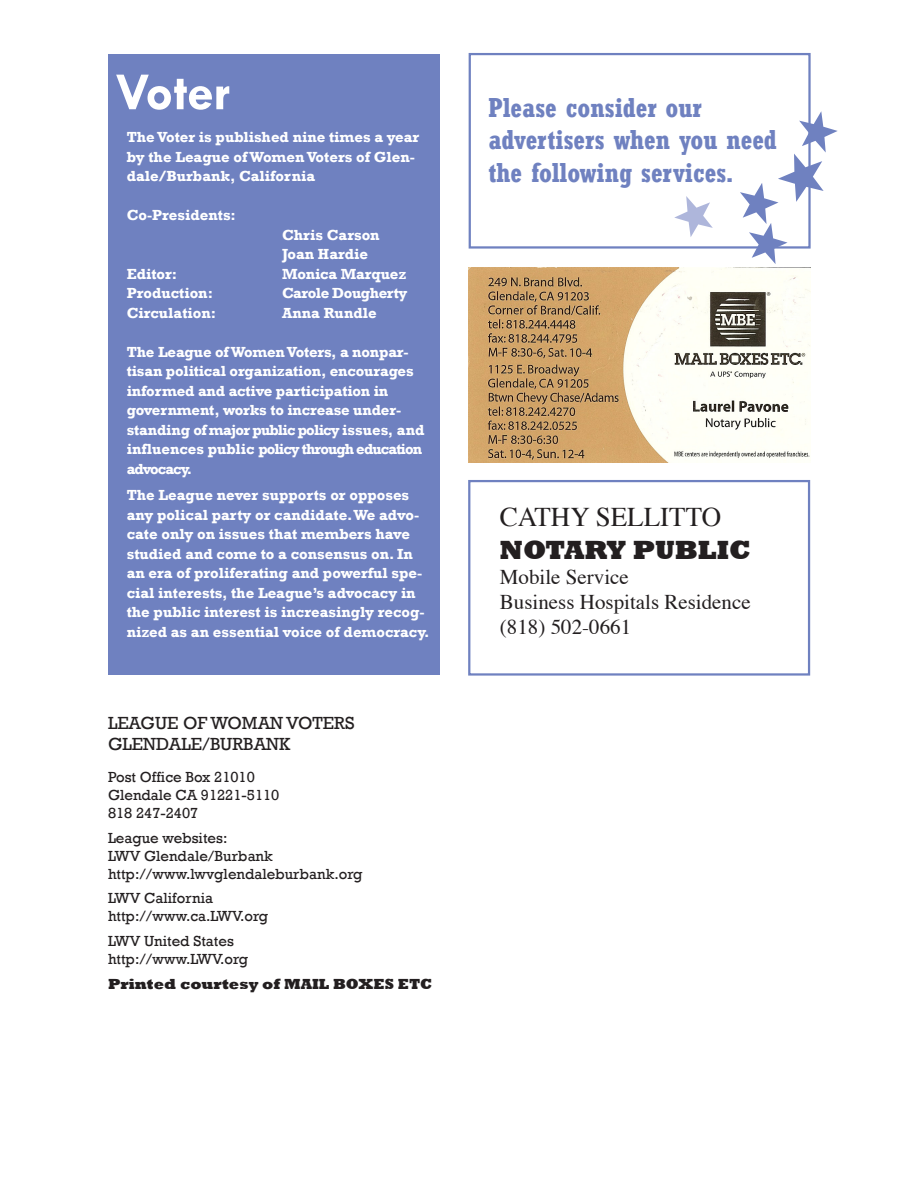
<style>
.page{position:relative;width:918px;height:1188px;background:#fff}
.page>*{position:absolute;margin:0;border:0;box-sizing:border-box;transform-origin:0 0}
.t1{font:700 54px "Tw Cen";color:#fff}
.t2{font:700 condensed 27px/32.4px "Rockwell";color:#6f81c0}
.t3{font:27px "Times";color:#231f20}
.t4{font:800 27px "Rockwell";color:#231f20}
.t5{font:21px "Times";color:#231f20}
.t6{font:18px "Rockwell";color:#231f20}
.t7{font:700 15px/19.5px "Rockwell";color:#fff}
.t8{font:15px "Rockwell";color:#231f20}
.t9{font:800 15px "Rockwell";color:#231f20}
.t10{font:700 15px "Rockwell";letter-spacing:-.03em;color:#fff}
</style>
<div class="page">
<div style="left:108px;top:55px;width:331px;height:620px;background:#6f81c0"></div>
<svg style="left:674px;top:196px;width:39px;height:41px"></svg>
<svg style="left:740px;top:111px;width:98px;height:153px"></svg>
<div style="left:468px;top:480px;width:342px;height:196px;border:2px solid #6f81c0"></div>
<img style="left:468px;top:268px;width:342px;height:195px">
<div style="left:469px;top:53px;width:342px;height:196px;border:2px solid #6f81c0"></div>
<p class="t1" style="left:116px;top:60px;width:116px">Voter</p>
<p class="t7" style="left:127px;top:128px;width:294px">The Voter is published nine times a year by the League of Women Voters of Glen&shy;dale/Burbank, California</p>
<p class="t7" style="left:127px;top:206px;width:111px">Co-Presidents:</p>
<p class="t7" style="left:282px;top:226px;width:99px">Chris Carson</p>
<p class="t7" style="left:282px;top:245px;width:88px">Joan Hardie</p>
<p class="t7" style="left:127px;top:265px;width:52px">Editor:</p>
<p class="t7" style="left:282px;top:265px;width:126px">Monica Marquez</p>
<p class="t7" style="left:127px;top:284px;width:88px">Production:</p>
<p class="t10" style="left:282px;top:284px;width:127px">Carole Dougherty</p>
<p class="t7" style="left:127px;top:304px;width:91px">Circulation:</p>
<p class="t7" style="left:282px;top:304px;width:96px">Anna Rundle</p>
<p class="t7" style="left:127px;top:343px;width:299px">The League of Women Voters, a nonpar&shy;tisan political organization, encourages informed and active participation in government, works to increase under&shy;standing of major public policy issues, and influences public policy through education advocacy.</p>
<p class="t7" style="left:127px;top:486px;width:304px">The League never supports or opposes any polical party or candidate. We advo&shy;cate only on issues that members have studied and come to a consensus on. In an era of proliferating and powerful spe&shy;cial interests, the League’s advocacy in the public interest is increasingly recog&shy;nized as an essential voice of democracy.</p>
<p class="t6" style="left:108px;top:713px;width:248px">LEAGUE OF WOMAN VOTERS</p>
<p class="t6" style="left:108px;top:734px;width:184px">GLENDALE/BURBANK</p>
<p class="t8" style="left:108px;top:768px;width:148px">Post Office Box 21010</p>
<p class="t8" style="left:108px;top:786px;width:173px">Glendale CA 91221-5110</p>
<p class="t8" style="left:108px;top:804px;width:92px">818 247-2407</p>
<p class="t8" style="left:108px;top:829px;width:121px">League websites:</p>
<p class="t8" style="left:108px;top:847px;width:166px">LWV Glendale/Burbank</p>
<p class="t8" style="left:108px;top:865px;width:256px">http://www.lwvglendaleburbank.org</p>
<p class="t8" style="left:108px;top:890px;width:107px">LWV California</p>
<p class="t8" style="left:108px;top:908px;width:162px">http://www.ca.LWV.org</p>
<p class="t8" style="left:108px;top:932px;width:127px">LWV United States</p>
<p class="t8" style="left:108px;top:950px;width:142px">http://www.LWV.org</p>
<p class="t9" style="left:108px;top:975px;width:326px">Printed courtesy of MAIL BOXES ETC</p>
<p class="t2" style="left:488px;top:91px;width:215px">Please consider our</p>
<p class="t2" style="left:488px;top:123px;width:290px">advertisers when you need the following services.</p>
<p class="t3" style="left:500px;top:492px;width:223px">CATHY SELLITTO</p>
<p class="t4" style="left:500px;top:534px;width:252px">NOTARY PUBLIC</p>
<p class="t5" style="left:500px;top:557px;width:130px">Mobile Service</p>
<p class="t5" style="left:500px;top:583px;width:252px">Business Hospitals Residence</p>
<p class="t5" style="left:500px;top:608px;width:133px">(818) 502-0661</p>
</div>
